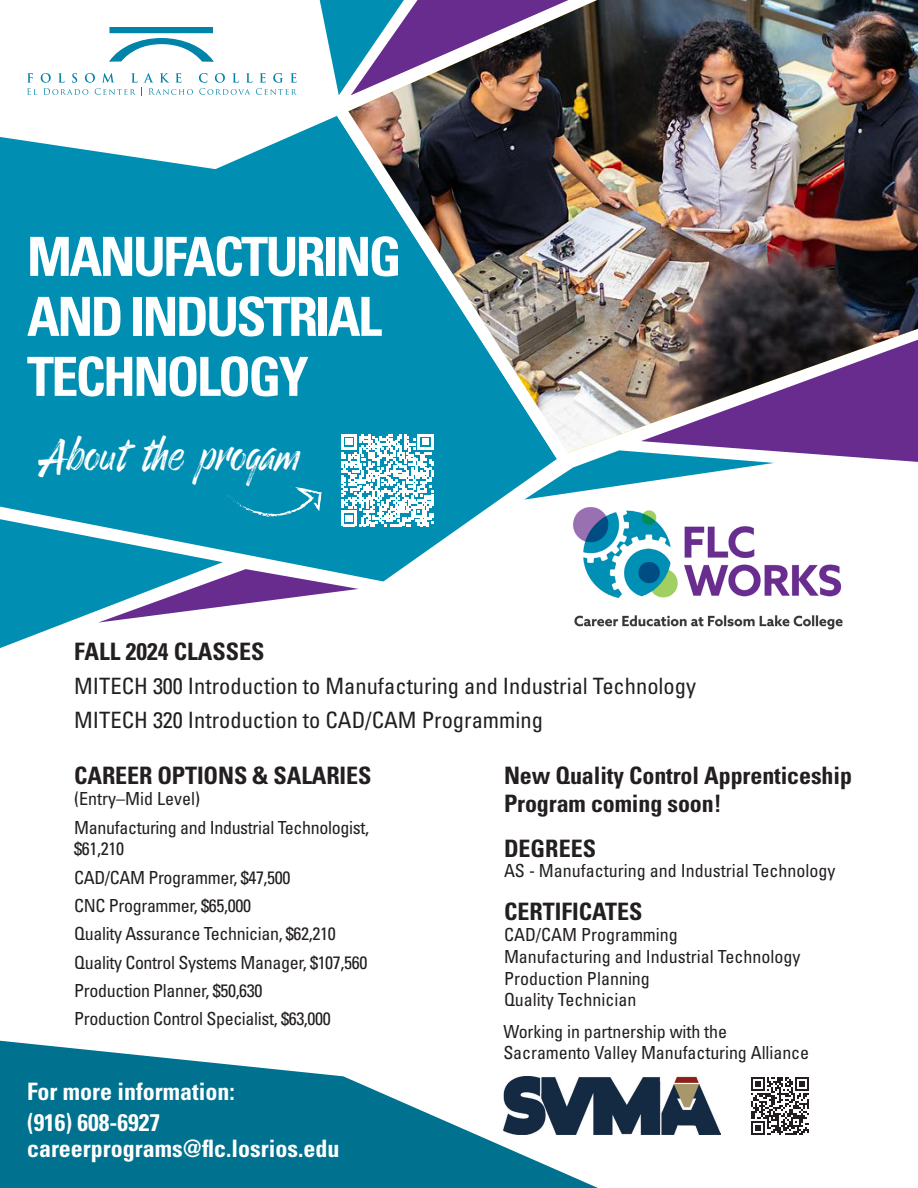
<style>
.page{position:relative;width:918px;height:1188px;background:#fff}
.page>*{position:absolute;margin:0;border:0;box-sizing:border-box;transform-origin:0 0}
.t1{font:700 condensed 54px/60px "Univers LT Std";letter-spacing:-.05em;color:#fff}
.t2{font:43.5px "Enjoythe Ride";letter-spacing:-.005em;color:#fff}
.Sidebar_Text{font:700 condensed 24px/28.8px "Univers LT Std";letter-spacing:-.005em;color:#231f20}
.t3{font:700 condensed 24px "Univers LT Std";color:#fff}
.t4{font:condensed 22.5px "Univers LT Std";color:#231f20}
.Sidebar_Text-2{font:condensed 18px/21.6px "Univers LT Std";letter-spacing:-.02em;color:#231f20}
.Sidebar_Text-3{font:condensed 18px "Univers LT Std";color:#231f20}
</style>
<div class="page">
<svg style="left:0;top:122px;width:524px;height:424px;background:#1d9bbb"></svg>
<svg style="left:319px;top:0;width:24px;height:91px"></svg>
<svg style="left:524px;top:455px;width:394px;height:45px"></svg>
<svg style="left:751px;top:1077px;width:58px;height:58px"></svg>
<svg style="left:0;top:1041px;width:598px;height:147px;fill:#00718e"></svg>
<img style="left:343px;top:0;width:575px;height:455px">
<img style="left:323px;top:91px;width:258px;height:386px">
<svg style="left:109px;top:27px;width:105px;height:35px"></svg>
<svg style="left:27px;top:73px;width:166px;height:23px"></svg>
<svg style="left:199px;top:73px;width:98px;height:22px"></svg>
<img style="left:503px;top:1077px;width:217px;height:58px">
<svg style="left:0;top:434px;width:434px;height:214px"></svg>
<img style="left:558px;top:496px;width:298px;height:134px">
<p class="t1" style="left:27px;top:226px;width:376px">MANUFACTURING<br>AND INDUSTRIAL<br>TECHNOLOGY</p>
<p class="t2" style="left:40px;top:430px;width:262px">About the progam</p>
<p class="Sidebar_Text" style="left:74px;top:637px;width:192px">FALL 2024 CLASSES</p>
<p class="t4" style="left:74px;top:672px;width:623px">MITECH 300 Introduction to Manufacturing and Industrial Technology</p>
<p class="t4" style="left:74px;top:705px;width:470px">MITECH 320 Introduction to CAD/CAM Programming</p>
<p class="Sidebar_Text" style="left:74px;top:761px;width:299px">CAREER OPTIONS &amp; SALARIES</p>
<p class="Sidebar_Text-3" style="left:74px;top:787px;width:127px">(Entry–Mid Level)</p>
<p class="Sidebar_Text-2" style="left:74px;top:816px;width:296px">Manufacturing and Industrial Technologist, $61,210</p>
<p class="Sidebar_Text-2" style="left:74px;top:866px;width:218px">CAD/CAM Programmer, $47,500</p>
<p class="Sidebar_Text-2" style="left:74px;top:894px;width:178px">CNC Programmer, $65,000</p>
<p class="Sidebar_Text-2" style="left:74px;top:923px;width:263px">Quality Assurance Technician, $62,210</p>
<p class="Sidebar_Text-2" style="left:74px;top:951px;width:295px">Quality Control Systems Manager, $107,560</p>
<p class="Sidebar_Text-2" style="left:74px;top:980px;width:190px">Production Planner, $50,630</p>
<p class="Sidebar_Text-2" style="left:74px;top:1008px;width:258px">Production Control Specialist, $63,000</p>
<p class="Sidebar_Text" style="left:504px;top:761px;width:350px">New Quality Control Apprenticeship<br>Program coming soon!</p>
<p class="Sidebar_Text" style="left:504px;top:834px;width:94px">DEGREES</p>
<p class="Sidebar_Text-3" style="left:504px;top:859px;width:333px">AS - Manufacturing and Industrial Technology</p>
<p class="Sidebar_Text" style="left:504px;top:897px;width:140px">CERTIFICATES</p>
<p class="Sidebar_Text-3" style="left:504px;top:924px;width:175px">CAD/CAM Programming</p>
<p class="Sidebar_Text-3" style="left:504px;top:945px;width:298px">Manufacturing and Industrial Technology</p>
<p class="Sidebar_Text-3" style="left:504px;top:967px;width:147px">Production Planning</p>
<p class="Sidebar_Text-3" style="left:504px;top:988px;width:134px">Quality Technician</p>
<p class="Sidebar_Text-2" style="left:503px;top:1020px;width:225px">Working in partnership with the</p>
<p class="Sidebar_Text-2" style="left:503px;top:1042px;width:307px">Sacramento Valley Manufacturing Alliance</p>
<p class="t3" style="left:27px;top:1076px;width:209px">For more information:</p>
<p class="t3" style="left:27px;top:1108px;width:135px">(916) 608-6927</p>
<p class="t3" style="left:27px;top:1133px;width:314px">careerprograms@flc.losrios.edu</p>
</div>
